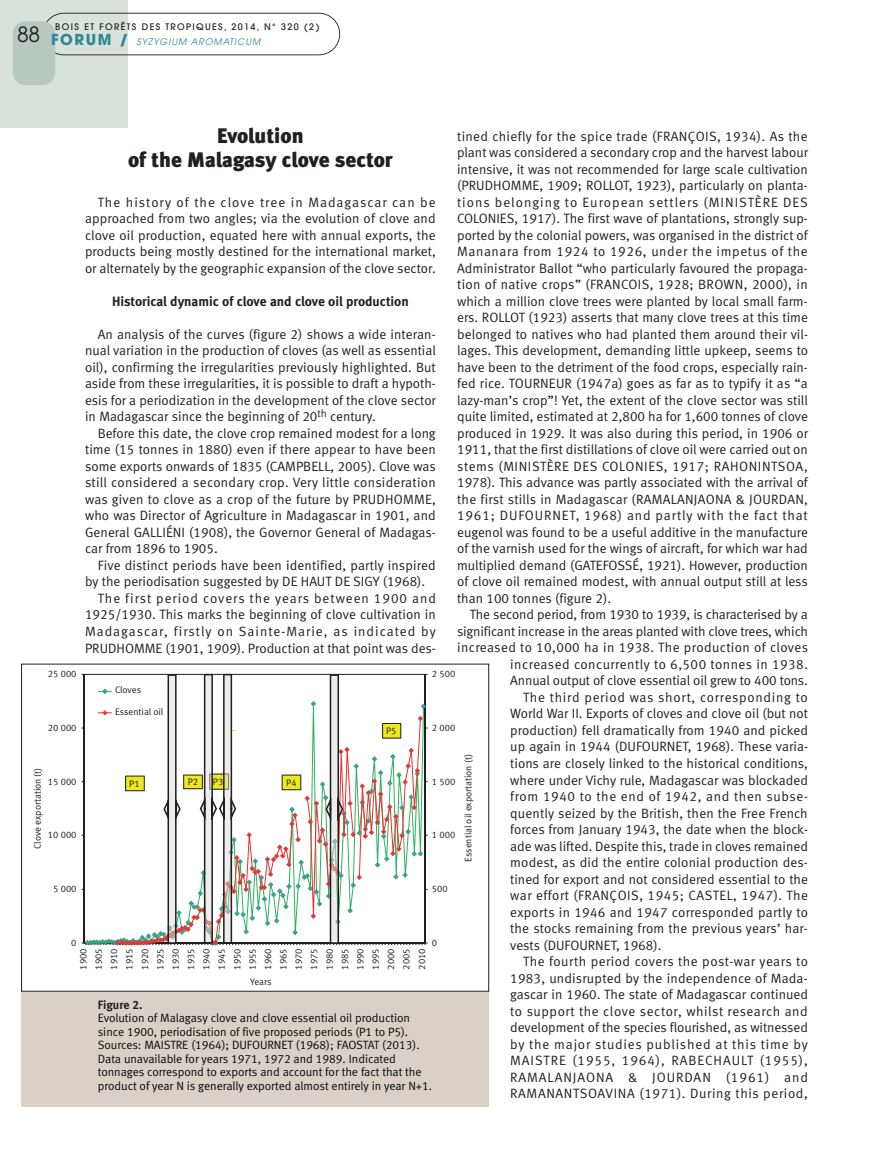
<style>
.page{position:relative;width:893px;height:1149px;background:#fff}
.page>*{position:absolute;margin:0;border:0;box-sizing:border-box;transform-origin:0 0}
.t1{font:21px/24px "Meta Black LF";color:#231f20;text-align:center}
.t2{font:21px "Avant Garde";color:#231f20}
.t3{font:13.5px/16.5px "Meta Normal LF";letter-spacing:.005em;color:#231f20;text-align:justify}
.t4{font:13.5px "Meta Normal LF";letter-spacing:.035em;color:#231f20}
.t5{font:13.5px "Meta Normal LF";letter-spacing:.07em;color:#231f20}
.t6{font:13.5px "Meta Normal LF";letter-spacing:.045em;color:#231f20}
.t7{font:13.5px "Meta Normal LF";letter-spacing:.03em;color:#231f20}
.t8{font:13.5px "Meta Normal LF";letter-spacing:.075em;color:#231f20}
.t9{font:13.5px "Meta Bold LF";color:#231f20}
.t10{font:13.5px "Meta Normal LF";letter-spacing:.04em;color:#231f20}
.t11{font:13.5px "Meta Normal LF";letter-spacing:.055em;color:#231f20}
.t12{font:13.5px "Meta Normal LF";letter-spacing:.06em;color:#231f20}
.t13{font:12px/13.5px "Meta Normal LF";letter-spacing:-.005em;color:#0c080c}
.t14{font:12px "Meta Bold LF";color:#231f20}
.t15{font:9.45px/15.5px "Meta Normal LF Caps";color:#231f20;text-align:justify}
.t16{font:9.45px "Meta Normal LF";color:#231f20}
.t17{font:500 9px/15.3px "Avant Garde";letter-spacing:.15em;color:#231f20}
.s1{font-weight:700;font-size:15px;color:#2c8993}
.s2{font-weight:400;font-style:italic;color:#2c8993}
</style>
<div class="page">
<div style="left:0;top:0;width:128px;height:128px;background:#d9e1db"></div>
<svg style="left:46px;top:13px;width:294px;height:42px"></svg>
<div style="left:13px;top:21px;width:42px;height:64px;background:#b8c8c0;border-radius:13px"></div>
<div style="left:21px;top:677px;width:468px;height:429px;background:#d9d1c8"></div>
<div style="left:22px;top:664px;width:467px;height:326px;background:#fff"></div>
<svg style="left:82px;top:673px;width:346px;height:272px"></svg>
<div style="left:21px;top:663px;width:468px;height:328px;border:1px solid #231f20"></div>
<h1 class="t2" style="left:17px;top:22px;width:25px">88</h1>
<p class="t17" style="left:51px;top:19px;width:270px;text-indent:4px">BOIS ET FORÊTS DES TROPIQUES, 2014, N° 320 (2)<br><span class="s1">FORUM /</span> <span class="s2">SYZYGIUM AROMATICUM</span></p>
<h1 class="t1" style="left:128px;top:124px;width:266px">Evolution<br>of the Malagasy clove sector</h1>
<p class="t3" style="left:85px;top:195px;width:352px;text-indent:13px">The history of the clove tree in Madagascar can be approached from two angles; via the evolution of clove and clove oil production, equated here with annual exports, the products being mostly destined for the international market, or alternately by the geographic expansion of the clove sector.</p>
<p class="t9" style="left:112px;top:293px;width:298px">Historical dynamic of clove and clove oil production</p>
<p class="t3" style="left:85px;top:327px;width:352px;text-indent:13px">An analysis of the curves (figure 2) shows a wide interan&shy;nual variation in the production of cloves (as well as essential oil), confirming the irregularities previously highlighted. But aside from these irregularities, it is possible to draft a hypoth&shy;esis for a periodization in the development of the clove sector in Madagascar since the beginning of 20<sup>th</sup> century.</p>
<p class="t3" style="left:85px;top:426px;width:352px;text-indent:13px">Before this date, the clove crop remained modest for a long time (15 tonnes in 1880) even if there appear to have been some exports onwards of 1835 (CAMPBELL, 2005). Clove was still considered a secondary crop. Very little consideration was given to clove as a crop of the future by PRUDHOMME, who was Director of Agriculture in Madagascar in 1901, and General GALLIÉNI (1908), the Governor General of Madagas&shy;car from 1896 to 1905.</p>
<p class="t3" style="left:98px;top:558px;width:339px">Five distinct periods have been identified, partly inspired</p>
<p class="t3" style="left:85px;top:574px;width:342px">by the periodisation suggested by DE HAUT DE SIGY (1968).</p>
<p class="t5" style="left:98px;top:593px;width:340px">The first period covers the years between 1900 and</p>
<p class="t3" style="left:85px;top:607px;width:352px">1925/1930. This marks the beginning of clove cultivation in</p>
<p class="t8" style="left:85px;top:626px;width:352px">Madagascar, firstly on Sainte-Marie, as indicated by</p>
<p class="t3" style="left:85px;top:640px;width:352px">PRUDHOMME (1901, 1909). Production at that point was des-</p>
<p class="t3" style="left:457px;top:129px;width:352px">tined chiefly for the spice trade (FRANÇOIS, 1934). As the plant was considered a secondary crop and the harvest labour intensive, it was not recommended for large scale cultivation (PRUDHOMME, 1909; ROLLOT, 1923), particularly on planta&shy;tions belonging to European settlers (MINISTÈRE DES COLONIES, 1917). The first wave of plantations, strongly sup&shy;ported by the colonial powers, was organised in the district of Mananara from 1924 to 1926, under the impetus of the Administrator Ballot “who particularly favoured the propaga&shy;tion of native crops” (FRANCOIS, 1928; BROWN, 2000), in which a million clove trees were planted by local small farm&shy;ers. ROLLOT (1923) asserts that many clove trees at this time belonged to natives who had planted them around their vil&shy;lages. This development, demanding little upkeep, seems to have been to the detriment of the food crops, especially rain&shy;fed rice. TOURNEUR (1947a) goes as far as to typify it as “a lazy-man’s crop”! Yet, the extent of the clove sector was still quite limited, estimated at 2,800 ha for 1,600 tonnes of clove produced in 1929. It was also during this period, in 1906 or 1911, that the first distillations of clove oil were carried out on stems (MINISTÈRE DES COLONIES, 1917; RAHONINTSOA, 1978). This advance was partly associated with the arrival of the first stills in Madagascar (RAMALANJAONA &amp; JOURDAN, 1961; DUFOURNET, 1968) and partly with the fact that eugenol was found to be a useful additive in the manufacture of the varnish used for the wings of aircraft, for which war had multiplied demand (GATEFOSSÉ, 1921). However, production of clove oil remained modest, with annual output still at less than 100 tonnes (figure 2).</p>
<p class="t3" style="left:470px;top:607px;width:339px">The second period, from 1930 to 1939, is characterised by a</p>
<p class="t3" style="left:457px;top:624px;width:352px">significant increase in the areas planted with clove trees, which</p>
<p class="t7" style="left:457px;top:643px;width:352px">increased to 10,000 ha in 1938. The production of cloves</p>
<p class="t4" style="left:510px;top:659px;width:299px">increased concurrently to 6,500 tonnes in 1938.</p>
<p class="t3" style="left:510px;top:673px;width:299px">Annual output of clove essential oil grew to 400 tons.</p>
<p class="t11" style="left:523px;top:692px;width:286px">The third period was short, corresponding to</p>
<p class="t3" style="left:510px;top:706px;width:299px">World War II. Exports of cloves and clove oil (but not</p>
<p class="t3" style="left:510px;top:723px;width:299px">production) fell dramatically from 1940 and picked</p>
<p class="t3" style="left:510px;top:739px;width:299px">up again in 1944 (DUFOURNET, 1968). These varia-</p>
<p class="t3" style="left:510px;top:756px;width:299px">tions are closely linked to the historical conditions,</p>
<p class="t3" style="left:510px;top:772px;width:299px">where under Vichy rule, Madagascar was blockaded</p>
<p class="t6" style="left:510px;top:791px;width:299px">from 1940 to the end of 1942, and then subse-</p>
<p class="t3" style="left:510px;top:805px;width:299px">quently seized by the British, then the Free French</p>
<p class="t3" style="left:510px;top:822px;width:299px">forces from January 1943, the date when the block-</p>
<p class="t3" style="left:510px;top:838px;width:299px">ade was lifted. Despite this, trade in cloves remained</p>
<p class="t3" style="left:510px;top:855px;width:299px">modest, as did the entire colonial production des-</p>
<p class="t3" style="left:510px;top:871px;width:299px">tined for export and not considered essential to the</p>
<p class="t4" style="left:510px;top:890px;width:299px">war effort (FRANÇOIS, 1945; CASTEL, 1947). The</p>
<p class="t3" style="left:510px;top:904px;width:299px">exports in 1946 and 1947 corresponded partly to</p>
<p class="t3" style="left:510px;top:921px;width:299px">the stocks remaining from the previous years’ har-</p>
<p class="t3" style="left:510px;top:937px;width:153px">vests (DUFOURNET, 1968).</p>
<p class="t4" style="left:523px;top:956px;width:286px">The fourth period covers the post-war years to</p>
<p class="t3" style="left:510px;top:970px;width:299px">1983, undisrupted by the independence of Mada-</p>
<p class="t3" style="left:510px;top:987px;width:299px">gascar in 1960. The state of Madagascar continued</p>
<p class="t10" style="left:510px;top:1006px;width:299px">to support the clove sector, whilst research and</p>
<p class="t3" style="left:510px;top:1020px;width:299px">development of the species flourished, as witnessed</p>
<p class="t12" style="left:510px;top:1039px;width:299px">by the major studies published at this time by</p>
<p class="t5" style="left:510px;top:1055px;width:299px">MAISTRE (1955, 1964), RABECHAULT (1955),</p>
<p class="t5" style="left:510px;top:1072px;width:299px">RAMALANJAONA &amp; JOURDAN (1961) and</p>
<p class="t6" style="left:510px;top:1088px;width:299px">RAMANANTSOAVINA (1971). During this period,</p>
<p class="t15" style="left:432px;top:666px;width:25px">2 500</p>
<p class="t15" style="left:48px;top:666px;width:30px">25 000</p>
<p class="t16" style="left:115px;top:686px;width:28px">Cloves</p>
<p class="t16" style="left:115px;top:708px;width:50px">Essential oil</p>
<p class="t15" style="left:432px;top:720px;width:25px">2 000</p>
<p class="t15" style="left:48px;top:720px;width:30px">20 000</p>
<p class="t16" style="left:386px;top:727px;width:12px">P5</p>
<p class="t16" style="left:465px;top:861px;width:109px;rotate:-90deg">Essential oil exportation (t)</p>
<p class="t16" style="left:34px;top:848px;width:82px;rotate:-90deg">Clove exportation (t)</p>
<p class="t15" style="left:48px;top:774px;width:30px">15 000</p>
<p class="t15" style="left:432px;top:774px;width:25px">1 500</p>
<p class="t16" style="left:129px;top:780px;width:12px">P1</p>
<p class="t16" style="left:188px;top:778px;width:12px">P2</p>
<p class="t16" style="left:213px;top:778px;width:12px">P3</p>
<p class="t16" style="left:286px;top:779px;width:12px">P4</p>
<p class="t15" style="left:48px;top:828px;width:30px">10 000</p>
<p class="t15" style="left:432px;top:828px;width:25px">1 000</p>
<p class="t15" style="left:53px;top:881px;width:25px">5 000</p>
<p class="t15" style="left:432px;top:881px;width:17px">500</p>
<p class="t15" style="left:71px;top:935px;width:7px">0</p>
<p class="t15" style="left:432px;top:935px;width:7px">0</p>
<p class="t15" style="left:76px;top:969px;width:23px;rotate:-90deg">1900<br>1905<br>1910<br>1915<br>1920<br>1925<br>1930<br>1935<br>1940<br>1945<br>1950<br>1955<br>1960<br>1965<br>1970<br>1975<br>1980<br>1985<br>1990<br>1995<br>2000<br>2005<br>2010</p>
<p class="t16" style="left:250px;top:977px;width:23px">Years</p>
<p class="t14" style="left:98px;top:997px;width:46px">Figure 2.</p>
<p class="t13" style="left:98px;top:1012px;width:336px">Evolution of Malagasy clove and clove essential oil production since 1900, periodisation of five proposed periods (P1 to P5).<br>Sources: MAISTRE (1964); DUFOURNET (1968); FAOSTAT (2013).<br>Data unavailable for years 1971, 1972 and 1989. Indicated tonnages correspond to exports and account for the fact that the product of year N is generally exported almost entirely in year N+1.</p>
</div>
